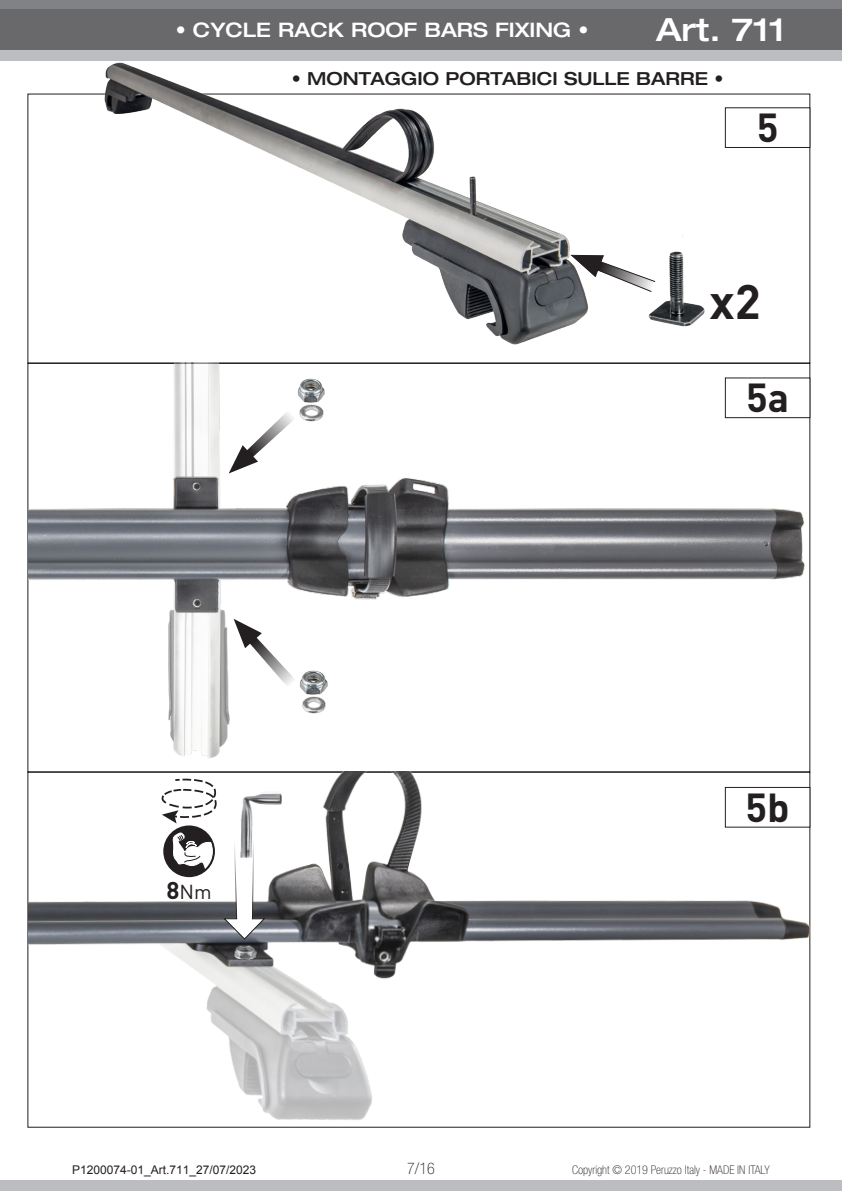
<style>
.page{position:relative;width:842px;height:1191px;background:#fff}
.page>*{position:absolute;margin:0;border:0;box-sizing:border-box;transform-origin:0 0}
.t1{font:700 47.8px "DIN";color:#231f20}
.t2{font:700 40px "DIN";color:#231f20}
.t3{font:500 expanded 32px "Helvetica Neue";color:#fff}
.t4{font:500 expanded 20px "Helvetica Neue";color:#fff}
.t5{font:20px "DIN";color:#231f20}
.t6{font:500 expanded 18px "Helvetica Neue";color:#231f20}
.t7{font:100 condensed 16px "Helvetica Neue";color:#231f20}
.t8{font:100 condensed 12px "Helvetica Neue";color:#231f20}
.t9{font:12px "Arial";color:#231f20}
.s1{font-weight:700;font-size:24px}
</style>
<div class="page">
<div style="left:0;top:1180px;width:842px;height:11px;background:#bcbdc0"></div>
<div style="left:0;top:0;width:842px;height:10px;background:#808285"></div>
<div style="left:0;top:50px;width:842px;height:10px;background:#bcbdc0"></div>
<div style="left:0;top:10px;width:842px;height:40px;background:#69696c"></div>
<img style="left:102px;top:60px;width:487px;height:285px">
<img style="left:649px;top:235px;width:56px;height:92px">
<svg style="left:570px;top:255px;width:86px;height:37px"></svg>
<div style="left:725px;top:108px;width:85px;height:40px;border:1px solid #231f20"></div>
<img style="left:28px;top:772px;width:783px;height:356px">
<img style="left:232px;top:950px;width:28px;height:11px">
<img style="left:234px;top:945px;width:23px;height:14px">
<svg style="left:160px;top:778px;width:107px;height:162px"></svg>
<img style="left:237px;top:791px;width:46px;height:66px">
<img style="left:134px;top:363px;width:206px;height:396px">
<img style="left:28px;top:378px;width:783px;height:313px">
<svg style="left:234px;top:619px;width:62px;height:68px"></svg>
<svg style="left:229px;top:410px;width:67px;height:63px"></svg>
<div style="left:194px;top:600px;width:7px;height:6px;border:1px solid #636366;border-radius:50%"></div>
<div style="left:194px;top:483px;width:6px;height:7px;border:1px solid #636366;border-radius:50%"></div>
<p class="t4" style="left:176px;top:18px;width:414px">• CYCLE RACK ROOF BARS FIXING •</p>
<h3 class="t3" style="left:656px;top:10px;width:131px">Art. 711</h3>
<p class="t6" style="left:292px;top:68px;width:433px">• MONTAGGIO PORTABICI SULLE BARRE •</p>
<p class="t2" style="left:757px;top:101px;width:23px">5</p>
<p class="t1" style="left:710px;top:271px;width:53px">x2</p>
<p class="t2" style="left:746px;top:371px;width:45px">5a</p>
<p class="t5" style="left:167px;top:879px;width:47px"><span class="s1">8</span>Nm</p>
<p class="t2" style="left:745px;top:781px;width:46px">5b</p>
<p class="t9" style="left:72px;top:1162px;width:186px">P1200074-01_Art.711_27/07/2023</p>
<h3 class="t7" style="left:407px;top:1159px;width:29px">7/16</h3>
<p class="t8" style="left:572px;top:1163px;width:199px">Copyright © 2019 Peruzzo Italy - MADE IN ITALY</p>
</div>
